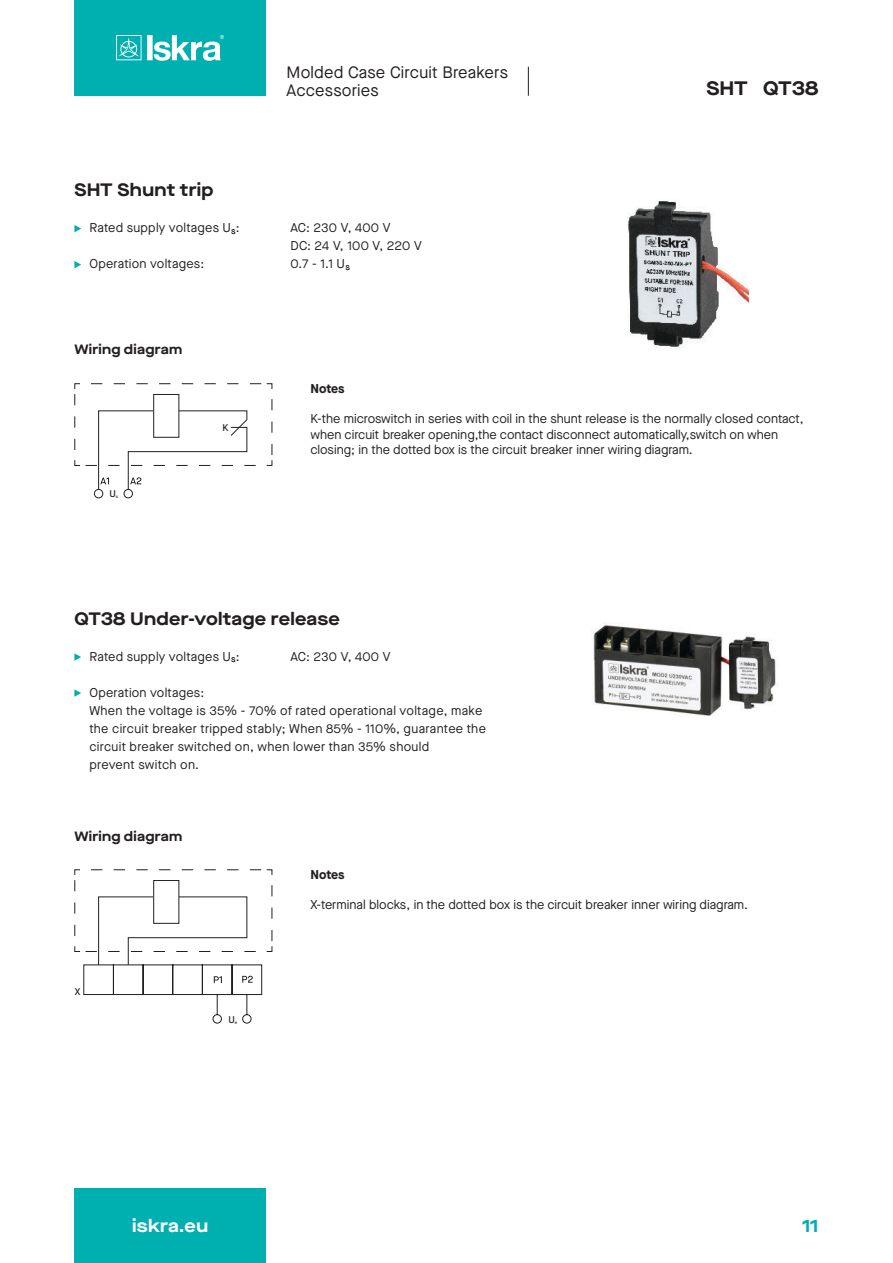
<style>
.page{position:relative;width:893px;height:1263px;background:#fff}
.page>*{position:absolute;margin:0;border:0;box-sizing:border-box;transform-origin:0 0}
.t1{font:700 expanded 19.5px "Maison Neue";letter-spacing:-.01em;color:#231f20}
.t2{font:700 expanded 18px "Maison Neue";letter-spacing:.01em;color:#231f20}
.t3{font:700 expanded 18px "Maison Neue";letter-spacing:.015em;color:#fff}
.t4{font:700 expanded 18px "Maison Neue";color:#00b0b0}
.t5{font:16.5px/17.2px "Maison Neue";letter-spacing:.01em;color:#231f20}
.t6{font:700 expanded 13.5px "Maison Neue";letter-spacing:.02em;color:#231f20}
.t7{font:12.75px/15.3px "Maison Neue";color:#231f20}
.t8{font:12.75px "Maison Neue";letter-spacing:.025em;color:#231f20}
.t9{font:12.75px "Maison Neue";letter-spacing:.02em;color:#231f20}
.t10{font:700 12.75px "Maison Neue";letter-spacing:-.01em;color:#231f20}
.t11{font:500 9.75px "Maison Neue";color:#231f20}
.t12{font:500 4.35px "Maison Neue";color:#231f20}
</style>
<div class="page">
<div style="left:74px;top:1188px;width:192px;height:75px;background:#00b0b0"></div>
<svg style="left:74px;top:225px;width:7px;height:7px"></svg>
<svg style="left:74px;top:261px;width:7px;height:7px"></svg>
<svg style="left:74px;top:383px;width:199px;height:116px"></svg>
<svg style="left:74px;top:653px;width:7px;height:8px"></svg>
<svg style="left:74px;top:689px;width:7px;height:8px"></svg>
<svg style="left:74px;top:869px;width:199px;height:155px"></svg>
<div style="left:154px;top:880px;width:25px;height:43px;background:#fff"></div>
<div style="left:153px;top:880px;width:26px;height:44px;border:1px solid #231f20"></div>
<div style="left:74px;top:0;width:192px;height:96px;background:#00b0b0"></div>
<svg style="left:116px;top:35px;width:108px;height:26px"></svg>
<img style="left:628px;top:200px;width:120px;height:150px">
<img style="left:593px;top:625px;width:183px;height:91px">
<svg style="left:528px;top:67px;width:1px;height:29px"></svg>
<p class="t5" style="left:287px;top:64px;width:223px">Molded Case Circuit Breakers<br>Accessories</p>
<p class="t2" style="left:74px;top:177px;width:141px">SHT Shunt trip</p>
<p class="t9" style="left:89px;top:219px;width:152px">Rated supply voltages U<sub>s</sub>:</p>
<p class="t7" style="left:290px;top:220px;width:102px">AC: 230 V, 400 V</p>
<p class="t7" style="left:290px;top:238px;width:133px">DC: 24 V, 100 V, 220 V</p>
<p class="t7" style="left:89px;top:256px;width:116px">Operation voltages:</p>
<p class="t7" style="left:290px;top:256px;width:61px">0.7 - 1.1 U<sub>s</sub></p>
<p class="t6" style="left:74px;top:340px;width:109px">Wiring diagram</p>
<p class="t1" style="left:706px;top:75px;width:114px">SHT QT38</p>
<p class="t11" style="left:109px;top:487px;width:8px">U</p>
<p class="t12" style="left:116px;top:494px;width:4px">s</p>
<p class="t11" style="left:222px;top:421px;width:7px">K</p>
<p class="t10" style="left:310px;top:379px;width:35px">Notes</p>
<p class="t7" style="left:310px;top:411px;width:495px">K-the microswitch in series with coil in the shunt release is the normally closed contact,</p>
<p class="t7" style="left:310px;top:426px;width:469px">when circuit breaker opening,the contact disconnect automatically,switch on when closing; in the dotted box is the circuit breaker inner wiring diagram.</p>
<p class="t2" style="left:74px;top:606px;width:267px">QT38 Under-voltage release</p>
<p class="t9" style="left:89px;top:648px;width:152px">Rated supply voltages U<sub>s</sub>:</p>
<p class="t7" style="left:290px;top:649px;width:102px">AC: 230 V, 400 V</p>
<p class="t7" style="left:89px;top:685px;width:116px">Operation voltages:</p>
<p class="t8" style="left:89px;top:702px;width:394px">When the voltage is 35% - 70% of rated operational voltage, make</p>
<p class="t8" style="left:89px;top:720px;width:398px">the circuit breaker tripped stably; When 85% - 110%, guarantee the</p>
<p class="t8" style="left:89px;top:738px;width:341px">circuit breaker switched on, when lower than 35% should</p>
<p class="t9" style="left:89px;top:756px;width:111px">prevent switch on.</p>
<p class="t6" style="left:74px;top:826px;width:109px">Wiring diagram</p>
<p class="t11" style="left:75px;top:984px;width:7px">X</p>
<p class="t11" style="left:228px;top:1013px;width:8px">U</p>
<p class="t12" style="left:235px;top:1019px;width:4px">e</p>
<p class="t10" style="left:310px;top:865px;width:35px">Notes</p>
<p class="t7" style="left:310px;top:897px;width:439px">X-terminal blocks, in the dotted box is the circuit breaker inner wiring diagram.</p>
<h2 class="t3" style="left:132px;top:1213px;width:78px">iskra.eu</h2>
<h2 class="t4" style="left:802px;top:1213px;width:18px">11</h2>
</div>
